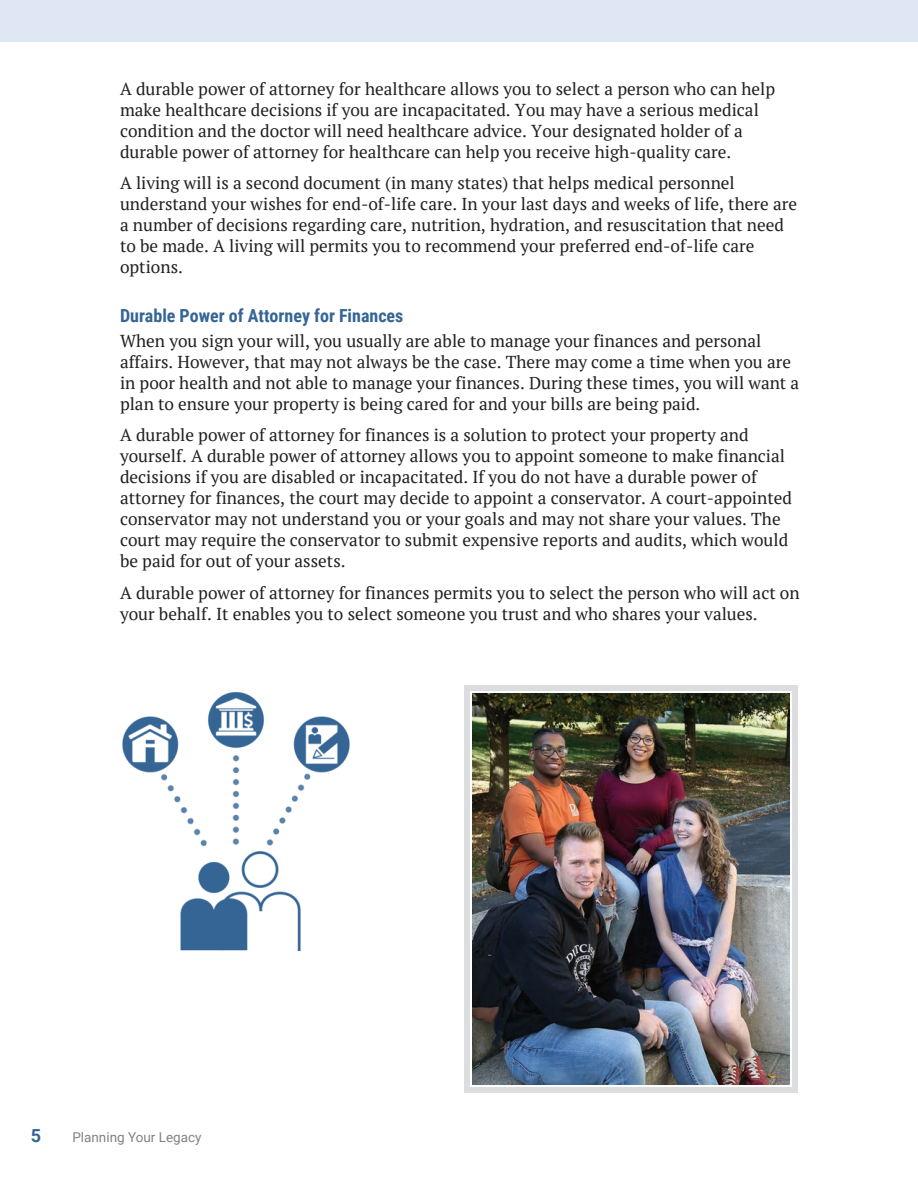
<style>
.page{position:relative;width:918px;height:1188px;background:#fff}
.page>*{position:absolute;margin:0;border:0;box-sizing:border-box;transform-origin:0 0}
.t1{font:700 18px "Roboto Condensed";color:#356595}
.t2{font:700 18px "Roboto";color:#356595}
.t3{font:17.25px/21px "PT Serif";color:#231f20}
.t4{font:13.5px "Roboto";color:#808285}
</style>
<div class="page">
<div style="left:0;top:0;width:918px;height:42px;background:#dfe7f4"></div>
<div style="left:464px;top:685px;width:334px;height:408px;background:#dcdddf"></div>
<div style="left:470px;top:691px;width:322px;height:395px;background:linear-gradient(to bottom,#fff,#fff)"></div>
<img style="left:122px;top:692px;width:228px;height:259px">
<img style="left:472px;top:693px;width:318px;height:391px">
<p class="t3" style="left:120px;top:78px;width:657px">A durable power of attorney for healthcare allows you to select a person who can help make healthcare decisions if you are incapacitated. You may have a serious medical condition and the doctor will need healthcare advice. Your designated holder of a durable power of attorney for healthcare can help you receive high-quality care.</p>
<p class="t3" style="left:120px;top:172px;width:678px">A living will is a second document (in many states) that helps medical personnel understand your wishes for end-of-life care. In your last days and weeks of life, there are a number of decisions regarding care, nutrition, hydration, and resuscitation that need to be made. A living will permits you to recommend your preferred end-of-life care options.</p>
<p class="t1" style="left:120px;top:303px;width:285px">Durable Power of Attorney for Finances</p>
<p class="t3" style="left:120px;top:330px;width:681px">When you sign your will, you usually are able to manage your finances and personal affairs. However, that may not always be the case. There may come a time when you are in poor health and not able to manage your finances. During these times, you will want a plan to ensure your property is being cared for and your bills are being paid.</p>
<p class="t3" style="left:120px;top:424px;width:673px">A durable power of attorney for finances is a solution to protect your property and yourself. A durable power of attorney allows you to appoint someone to make financial decisions if you are disabled or incapacitated. If you do not have a durable power of attorney for finances, the court may decide to appoint a conservator. A court-appointed conservator may not understand you or your goals and may not share your values. The court may require the conservator to submit expensive reports and audits, which would be paid for out of your assets.</p>
<p class="t3" style="left:120px;top:582px;width:681px">A durable power of attorney for finances permits you to select the person who will act on your behalf. It enables you to select someone you trust and who shares your values.</p>
<p class="t2" style="left:31px;top:1123px;width:12px">5</p>
<p class="t4" style="left:72px;top:1128px;width:131px">Planning Your Legacy</p>
</div>
